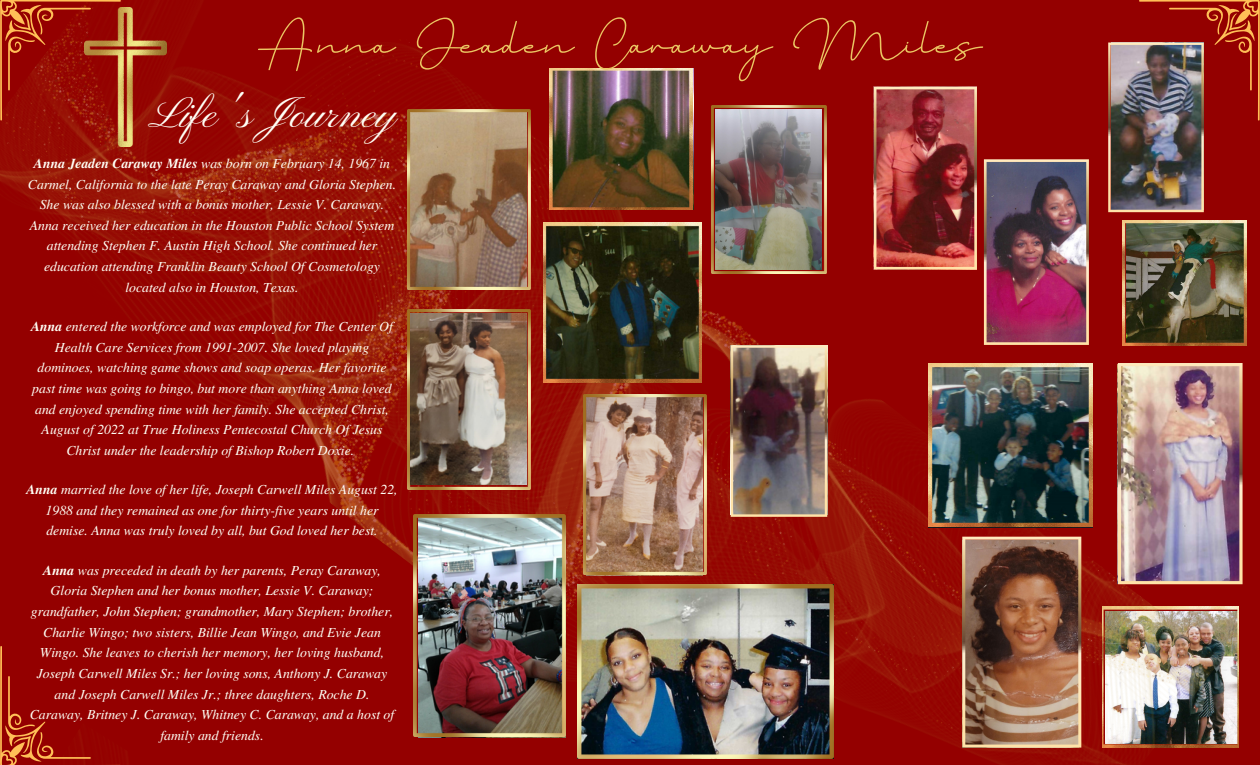
<style>
.page{position:relative;width:1260px;height:765px;background:#fff}
.page>*{position:absolute;margin:0;border:0;box-sizing:border-box;transform-origin:0 0}
.t1{font:85px "Billion Miracles";color:#ebc663}
.t2{font:43.75px "Pinyon Script";color:#fffff6}
.t3{font:italic 13.75px/20.6px "Te X Gyre Termes";color:#fffff6;text-align:center}
.s1{font-weight:700}
</style>
<div class="page">
<img style="left:1222px;top:606px;width:17px;height:141px">
<img style="left:0;top:0;width:1222px;height:765px">
<img style="left:121px;top:723px;width:1088px;height:42px">
<img style="left:85px;top:7px;width:82px;height:139px">
<svg style="left:0;top:0;width:121px;height:121px;background:#a01d0d"></svg>
<svg style="left:0;top:646px;width:121px;height:119px;background:#9b0d06"></svg>
<img style="left:711px;top:105px;width:116px;height:169px">
<img style="left:550px;top:69px;width:142px;height:140px">
<img style="left:414px;top:515px;width:152px;height:222px">
<img style="left:715px;top:109px;width:106px;height:161px">
<img style="left:408px;top:309px;width:122px;height:180px">
<img style="left:411px;top:313px;width:116px;height:172px">
<img style="left:583px;top:394px;width:123px;height:180px">
<img style="left:408px;top:109px;width:122px;height:180px">
<img style="left:543px;top:222px;width:159px;height:161px">
<img style="left:578px;top:584px;width:256px;height:175px">
<img style="left:731px;top:345px;width:96px;height:172px">
<img style="left:1118px;top:363px;width:125px;height:221px">
<img style="left:874px;top:87px;width:103px;height:183px">
<img style="left:929px;top:363px;width:163px;height:163px">
<img style="left:1122px;top:220px;width:125px;height:125px">
<svg style="left:962px;top:537px;width:119px;height:211px;background:#8d654d"></svg>
<img style="left:984px;top:159px;width:105px;height:186px">
<img style="left:1108px;top:0;width:152px;height:212px">
<h1 class="t1" style="left:258px;top:-2px;width:725px">Anna Jeaden Caraway Miles</h1>
<h2 class="t2" style="left:154px;top:90px;width:245px">Life's Journey</h2>
<p class="t3" style="left:28px;top:152px;width:370px"><span class="s1">Anna Jeaden Caraway Miles</span> was born on February 14, 1967 in Carmel, California to the late Peray Caraway and Gloria Stephen.<br>She was also blessed with a bonus mother, Lessie V. Caraway.<br>Anna received her education in the Houston Public School System attending Stephen F. Austin High School. She continued her education attending Franklin Beauty School Of Cosmetology located also in Houston, Texas.</p>
<p class="t3" style="left:31px;top:315px;width:363px"><span class="s1">Anna</span> entered the workforce and was employed for The Center Of Health Care Services from 1991-2007. She loved playing dominoes, watching game shows and soap operas. Her favorite past time was going to bingo, but more than anything Anna loved and enjoyed spending time with her family. She accepted Christ, August of 2022 at True Holiness Pentecostal Church Of Jesus Christ under the leadership of Bishop Robert Doxie.</p>
<p class="t3" style="left:26px;top:478px;width:373px"><span class="s1">Anna</span> married the love of her life, Joseph Carwell Miles August 22,<br>1988 and they remained as one for thirty-five years until her demise. Anna was truly loved by all, but God loved her best.</p>
<p class="t3" style="left:30px;top:559px;width:366px"><span class="s1">Anna</span> was preceded in death by her parents, Peray Caraway, Gloria Stephen and her bonus mother, Lessie V. Caraway; grandfather, John Stephen; grandmother, Mary Stephen; brother, Charlie Wingo; two sisters, Billie Jean Wingo, and Evie Jean Wingo. She leaves to cherish her memory, her loving husband, Joseph Carwell Miles Sr.; her loving sons, Anthony J. Caraway and Joseph Carwell Miles Jr.; three daughters, Roche D.<br>Caraway, Britney J. Caraway, Whitney C. Caraway, and a host of family and friends.</p>
</div>
